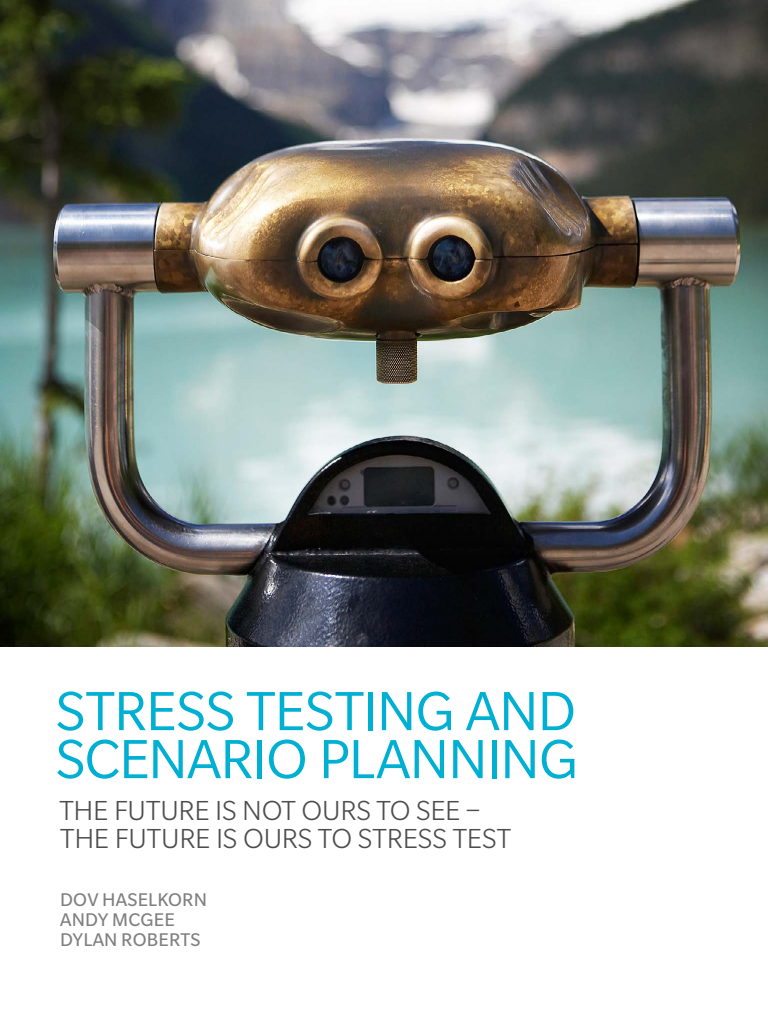
<style>
.page{position:relative;width:768px;height:1024px;background:#fff}
.page>*{position:absolute;margin:0;border:0;box-sizing:border-box;transform-origin:0 0}
.t1{font:60px/48px "Slate Pro";letter-spacing:-.015em;color:#00b0d3}
.t2{font:300 30px/28px "Slate Pro";letter-spacing:-.01em;color:#4d4d4d}
.t3{font:20px/20px "Slate Pro";letter-spacing:.01em;color:#808080}
</style>
<div class="page">
<img style="left:0;top:0;width:768px;height:647px">
<h1 class="t1" style="left:56px;top:687px;width:524px">STRESS TESTING AND<br>SCENARIO PLANNING</h1>
<p class="t2" style="left:59px;top:797px;width:453px">THE FUTURE IS NOT OURS TO SEE –<br>THE FUTURE IS OURS TO STRESS TEST</p>
<p class="t3" style="left:60px;top:890px;width:148px">DOV HASELKORN<br>ANDY MCGEE<br>DYLAN ROBERTS</p>
</div>
